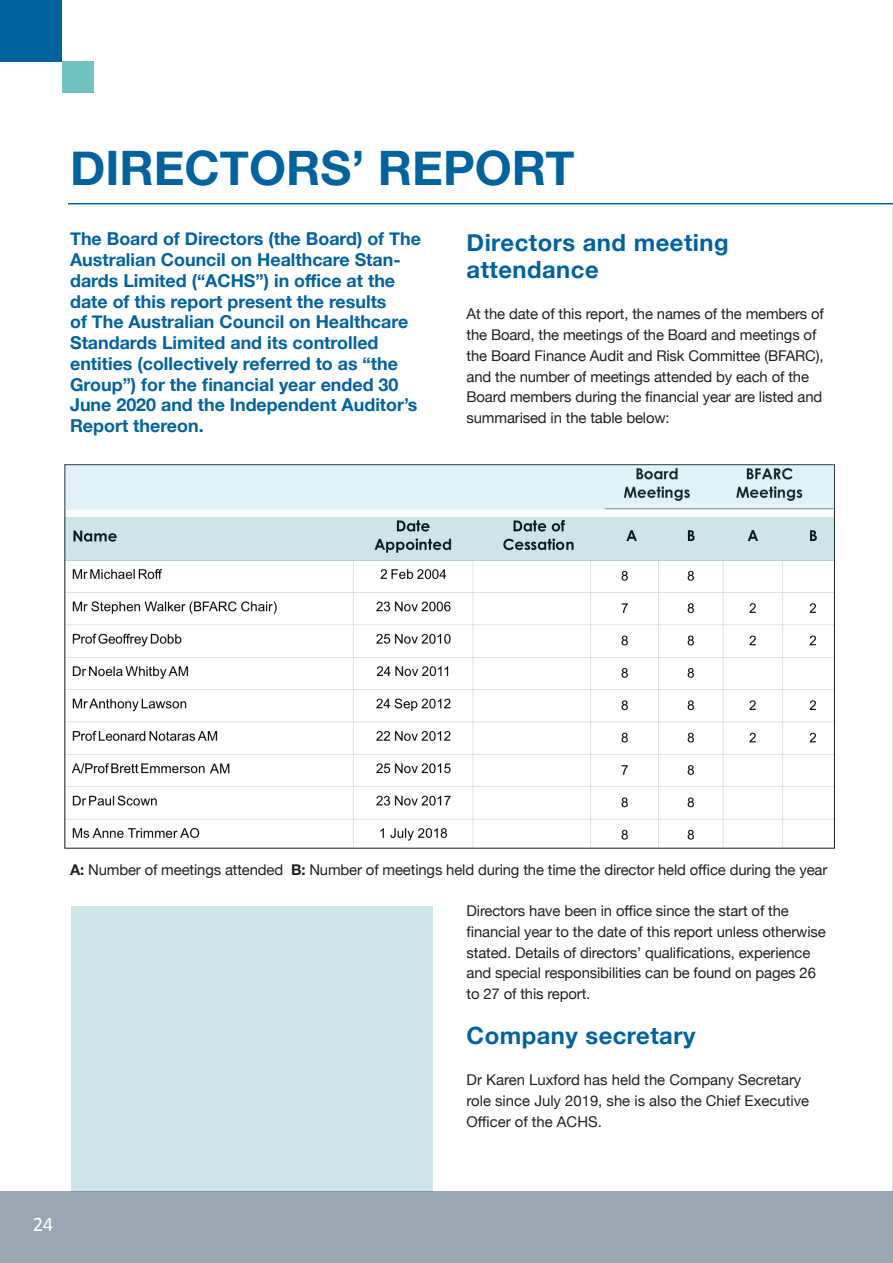
<style>
.page{position:relative;width:893px;height:1263px;background:#fff}
.page>*{position:absolute;margin:0;border:0;box-sizing:border-box;transform-origin:0 0}
.t1{font:700 47.4px "Helvetica Neue";color:#00639e}
.t2{font:700 23.7px/26.7px "Helvetica Neue";letter-spacing:.02em;color:#00639e}
.t3{font:20.7px "Calibri";color:#fff}
.t4{font:700 17.85px/20.7px "Helvetica Neue";color:#00639e}
.t5{font:14.85px/20.7px "Helvetica Neue";letter-spacing:-.01em;color:#231f20}
.s1{font-weight:700}
</style>
<div class="page">
<div style="left:0;top:1192px;width:892px;height:71px;background:#9aa7b3"></div>
<div style="left:0;top:0;width:62px;height:61px;background:#00639e"></div>
<div style="left:62px;top:61px;width:32px;height:32px;background:#70c3c0"></div>
<hr style="left:68px;top:203px;width:824px;height:1px;background:#00639e">
<hr style="left:892px;top:204px;width:1px;height:988px;background:#00644d">
<img style="left:67px;top:561px;width:766px;height:285px">
<svg style="left:64px;top:517px;width:771px;height:44px;background:#c3dbdd"></svg>
<svg style="left:64px;top:464px;width:771px;height:46px;background:#d4e5eb"></svg>
<div style="left:71px;top:906px;width:362px;height:286px;background:#cde5e8"></div>
<img style="left:209px;top:763px;width:24px;height:11px">
<p class="t1" style="left:70px;top:131px;width:506px">DIRECTORS’ REPORT</p>
<p class="t4" style="left:70px;top:229px;width:352px">The Board of Directors (the Board) of The Australian Council on Healthcare Stan&shy;dards Limited (“ACHS”) in office at the date of this report present the results<br>of The Australian Council on Healthcare Standards Limited and its controlled entities (collectively referred to as “the Group”) for the financial year ended 30<br>June 2020 and the Independent Auditor’s Report thereon.</p>
<p class="t2" style="left:467px;top:230px;width:264px">Directors and meeting attendance</p>
<p class="t5" style="left:467px;top:304px;width:359px">At the date of this report, the names of the members of the Board, the meetings of the Board and meetings of the Board Finance Audit and Risk Committee (BFARC), and the number of meetings attended by each of the Board members during the financial year are listed and summarised in the table below:</p>
<p class="t5" style="left:70px;top:860px;width:759px"><span class="s1">A:</span> Number of meetings attended <span class="s1">B:</span> Number of meetings held during the time the director held office during the year</p>
<p class="t5" style="left:467px;top:901px;width:361px">Directors have been in office since the start of the financial year to the date of this report unless otherwise stated. Details of directors’ qualifications, experience and special responsibilities can be found on pages 26 to 27 of this report.</p>
<p class="t2" style="left:467px;top:1023px;width:230px">Company secretary</p>
<p class="t5" style="left:467px;top:1070px;width:344px">Dr Karen Luxford has held the Company Secretary role since July 2019, she is also the Chief Executive<br>Officer of the ACHS.</p>
<p class="t3" style="left:33px;top:1209px;width:22px">24</p>
</div>
